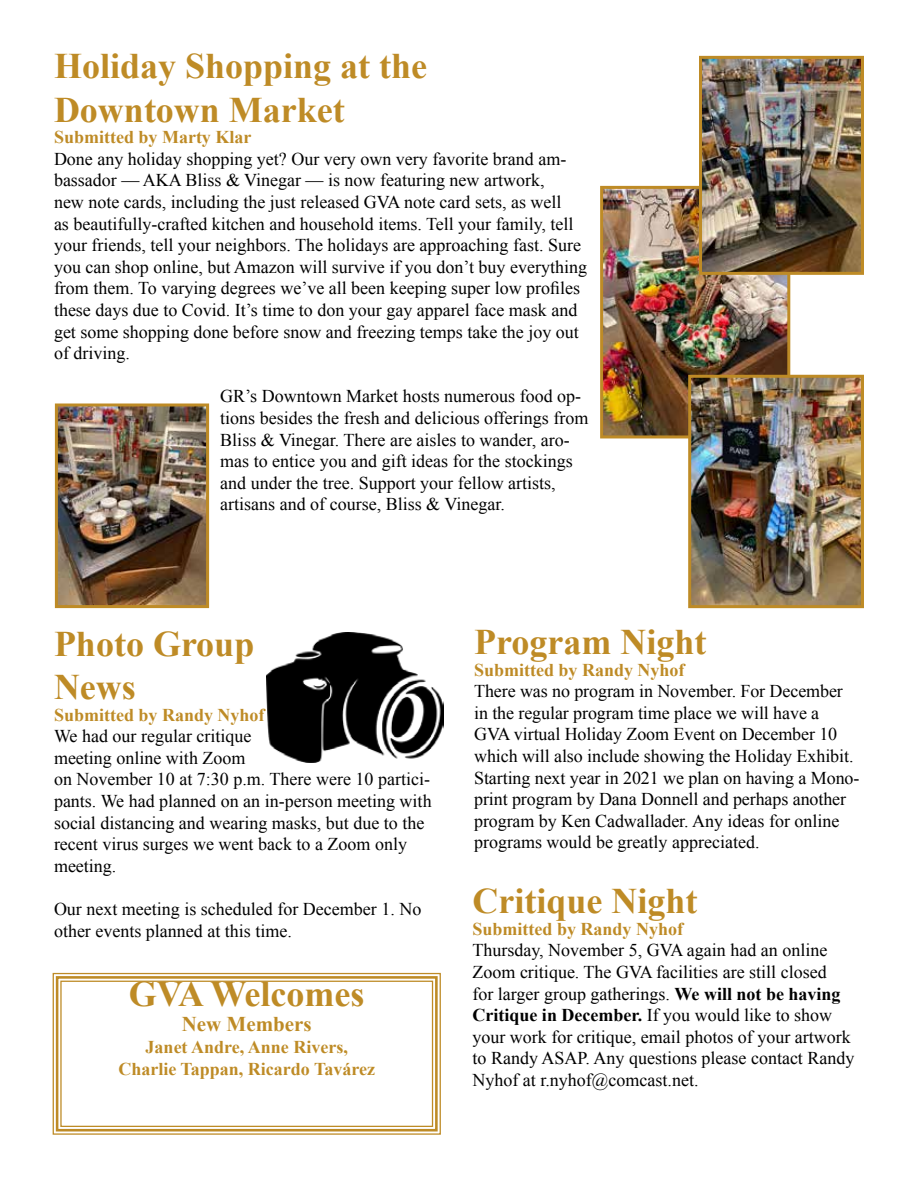
<style>
.page{position:relative;width:918px;height:1188px;background:#fff}
.page>*{position:absolute;margin:0;border:0;box-sizing:border-box;transform-origin:0 0}
.t1{font:700 36px/43.2px "Times New Roman";color:#be8b26}
.t2{font:700 21px "Times New Roman";color:#be8b26}
.t3{font:18px/21.6px "Times New Roman";color:#000}
.t4{font:700 18px/21.6px "Times New Roman";color:#be8b26;text-align:center}
.s1{font-weight:700}
</style>
<div class="page">
<img style="left:604px;top:190px;width:182px;height:244px">
<div style="left:600px;top:186px;width:190px;height:252px;border:3px solid #be8b26"></div>
<img style="left:59px;top:408px;width:146px;height:196px">
<div style="left:55px;top:404px;width:154px;height:204px;border:3px solid #be8b26"></div>
<img style="left:692px;top:379px;width:168px;height:225px">
<div style="left:688px;top:375px;width:176px;height:233px;border:3px solid #be8b26"></div>
<img style="left:703px;top:60px;width:157px;height:211px">
<div style="left:699px;top:56px;width:165px;height:219px;border:3px solid #be8b26"></div>
<svg style="left:52px;top:972px;width:389px;height:163px"></svg>
<div style="left:56px;top:976px;width:382px;height:156px;border:3px solid #be8b26"></div>
<div style="left:60px;top:981px;width:373px;height:146px;border:1px solid #be8b26"></div>
<img style="left:267px;top:632px;width:177px;height:130px">
<h1 class="t1" style="left:54px;top:44px;width:375px">Holiday Shopping at the<br>Downtown Market</h1>
<p class="t4" style="left:54px;top:126px;width:199px">Submitted by Marty Klar</p>
<p class="t3" style="left:54px;top:148px;width:535px">Done any holiday shopping yet? Our very own very favorite brand am&shy;bassador — AKA Bliss &amp; Vinegar — is now featuring new artwork,<br>new note cards, including the just released GVA note card sets, as well<br>as beautifully-crafted kitchen and household items. Tell your family, tell your friends, tell your neighbors. The holidays are approaching fast. Sure you can shop online, but Amazon will survive if you don’t buy everything from them. To varying degrees we’ve all been keeping super low profiles these days due to Covid. It’s time to don your gay apparel face mask and get some shopping done before snow and freezing temps take the joy out of driving.</p>
<p class="t3" style="left:220px;top:385px;width:370px">GR’s Downtown Market hosts numerous food op&shy;tions besides the fresh and delicious offerings from Bliss &amp; Vinegar. There are aisles to wander, aro&shy;mas to entice you and gift ideas for the stockings and under the tree. Support your fellow artists, artisans and of course, Bliss &amp; Vinegar.</p>
<h1 class="t1" style="left:54px;top:621px;width:202px">Photo Group<br>News</h1>
<p class="t4" style="left:54px;top:703px;width:212px">Submitted by Randy Nyhof</p>
<p class="t3" style="left:54px;top:725px;width:379px">We had our regular critique<br>meeting online with Zoom<br>on November 10 at 7:30 p.m. There were 10 partici&shy;pants. We had planned on an in-person meeting with social distancing and wearing masks, but due to the recent virus surges we went back to a Zoom only meeting.</p>
<p class="t3" style="left:54px;top:898px;width:369px">Our next meeting is scheduled for December 1. No other events planned at this time.</p>
<h1 class="t1" style="left:129px;top:972px;width:237px">GVA Welcomes</h1>
<p class="t2" style="left:182px;top:1010px;width:132px">New Members</p>
<p class="t4" style="left:118px;top:1036px;width:258px">Janet Andre, Anne Rivers,<br>Charlie Tappan, Ricardo Tavárez</p>
<h1 class="t1" style="left:474px;top:619px;width:234px">Program Night</h1>
<p class="t4" style="left:474px;top:658px;width:212px">Submitted by Randy Nyhof</p>
<p class="t3" style="left:474px;top:680px;width:387px">There was no program in November. For December in the regular program time place we will have a GVA virtual Holiday Zoom Event on December 10 which will also include showing the Holiday Exhibit.<br>Starting next year in 2021 we plan on having a Mono&shy;print program by Dana Donnell and perhaps another program by Ken Cadwallader. Any ideas for online programs would be greatly appreciated.</p>
<h1 class="t1" style="left:472px;top:879px;width:226px">Critique Night</h1>
<p class="t4" style="left:472px;top:918px;width:212px">Submitted by Randy Nyhof</p>
<p class="t3" style="left:472px;top:939px;width:383px">Thursday, November 5, GVA again had an online Zoom critique. The GVA facilities are still closed<br>for larger group gatherings. <span class="s1">We will not be having Critique in December.</span> If you would like to show your work for critique, email photos of your artwork to Randy ASAP. Any questions please contact Randy Nyhof at r.nyhof@comcast.net.</p>
</div>
